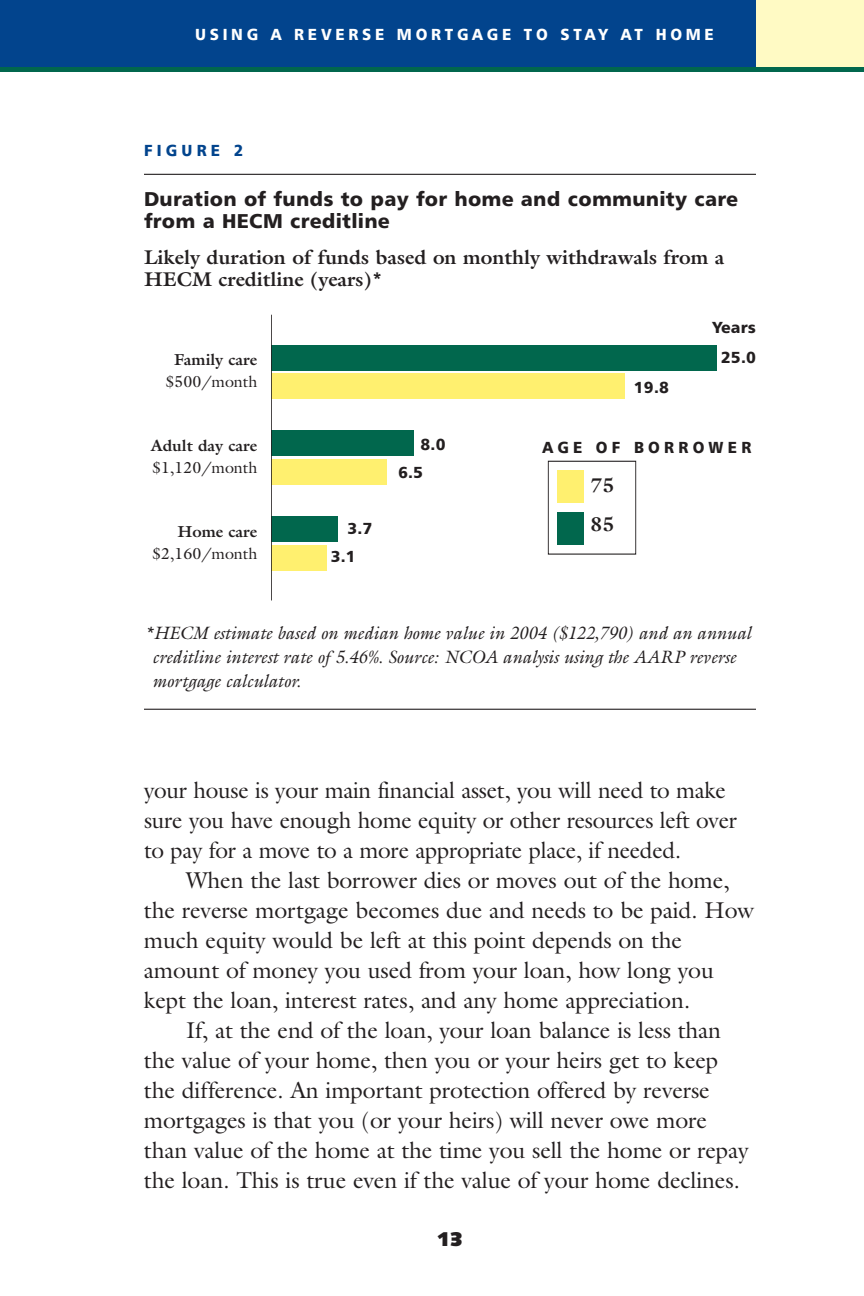
<style>
.page{position:relative;width:864px;height:1296px;background:#fff}
.page>*{position:absolute;margin:0;border:0;box-sizing:border-box;transform-origin:0 0}
.t1{font:23px/30px "Galliard";letter-spacing:-.005em;color:#231f20}
.t2{font:700 20px/22px "Galliard";color:#231f20}
.t3{font:20px/22px "Humanist 777 BT Black B";letter-spacing:.01em;color:#231f20}
.t4{font:20px "Humanist 531 BT Ultra Black A";color:#231f20}
.t5{font:italic 18px/24px "Galliard";letter-spacing:-.005em;color:#231f20}
.t6{font:16px "Galliard";color:#231f20}
.t7{font:16px "Humanist 777 BT Black B";letter-spacing:.245em;color:#fff;scale:.95 1}
.t8{font:700 16px "Galliard";color:#231f20}
.t9{font:16px/28px "Humanist 777 BT Black B";letter-spacing:.275em;color:#231f20}
.t10{font:16px "Humanist 777 BT Black B";letter-spacing:.275em;color:#231f20;scale:.95 1}
.t11{font:16px "Humanist 777 BT Black B";letter-spacing:.275em;color:#02448d;scale:.95 1}
</style>
<div class="page">
<div style="left:756px;top:0;width:108px;height:72px;background:#fffac4"></div>
<div style="left:0;top:0;width:756px;height:72px;background:#02448d"></div>
<div style="left:0;top:67px;width:864px;height:5px;background:#01674d"></div>
<div style="left:271px;top:545px;width:56px;height:25px;background:#fff06f"></div>
<div style="left:271px;top:516px;width:66px;height:26px;background:#01674d"></div>
<div style="left:271px;top:459px;width:116px;height:26px;background:#fff06f"></div>
<div style="left:271px;top:430px;width:143px;height:26px;background:#01674d"></div>
<div style="left:271px;top:373px;width:354px;height:26px;background:#fff06f"></div>
<div style="left:271px;top:345px;width:446px;height:25px;background:#01674d"></div>
<hr style="left:271px;top:315px;width:1px;height:285px;background:#231f20">
<div style="left:548px;top:461px;width:88px;height:93px;border:1px solid #231f20"></div>
<div style="left:558px;top:471px;width:26px;height:32px;background:#fff06f"></div>
<div style="left:558px;top:512px;width:26px;height:32px;background:#01674d"></div>
<hr style="left:144px;top:174px;width:612px;height:1px;background:#231f20">
<hr style="left:144px;top:709px;width:612px;height:1px;background:#231f20">
<p class="t7" style="left:195px;top:28px;width:548px">USING A REVERSE MORTGAGE TO STAY AT HOME</p>
<p class="t11" style="left:144px;top:144px;width:106px">FIGURE 2</p>
<p class="t3" style="left:144px;top:190px;width:596px">Duration of funds to pay for home and community care from a HECM creditline</p>
<p class="t2" style="left:144px;top:246px;width:582px">Likely duration of funds based on monthly withdrawals from a<br>HECM creditline (years)*</p>
<p class="t8" style="left:174px;top:350px;width:85px">Family care</p>
<p class="t6" style="left:166px;top:372px;width:93px">$500/month</p>
<p class="t8" style="left:151px;top:436px;width:108px">Adult day care</p>
<p class="t6" style="left:152px;top:458px;width:107px">$1,120/month</p>
<p class="t8" style="left:178px;top:522px;width:81px">Home care</p>
<p class="t6" style="left:152px;top:544px;width:107px">$2,160/month</p>
<p class="t9" style="left:331px;top:515px;width:43px;text-indent:17px">3.7<br>3.1</p>
<p class="t9" style="left:398px;top:431px;width:49px;text-indent:22px">8.0<br>6.5</p>
<p class="t9" style="left:634px;top:375px;width:37px">19.8</p>
<p class="t9" style="left:712px;top:314px;width:45px;line-height:30px;text-align:center">Years<br>25.0</p>
<p class="t10" style="left:542px;top:441px;width:221px">AGE OF BORROWER</p>
<p class="t2" style="left:590px;top:465px;width:25px;line-height:39.8px">75<br>85</p>
<p class="t5" style="left:152px;top:620px;width:601px;text-indent:-8px">*HECM estimate based on median home value in 2004 ($122,790) and an annual creditline interest rate of 5.46%. Source: NCOA analysis using the AARP reverse mortgage calculator.</p>
<p class="t1" style="left:144px;top:775px;width:595px">your house is your main financial asset, you will need to make sure you have enough home equity or other resources left over to pay for a move to a more appropriate place, if needed.</p>
<p class="t1" style="left:144px;top:865px;width:611px;text-indent:42px">When the last borrower dies or moves out of the home, the reverse mortgage becomes due and needs to be paid. How much equity would be left at this point depends on the amount of money you used from your loan, how long you kept the loan, interest rates, and any home appreciation.</p>
<p class="t1" style="left:144px;top:1015px;width:606px;text-indent:42px">If, at the end of the loan, your loan balance is less than the value of your home, then you or your heirs get to keep the difference. An important protection offered by reverse mortgages is that you (or your heirs) will never owe more than value of the home at the time you sell the home or repay the loan. This is true even if the value of your home declines.</p>
<p class="t4" style="left:437px;top:1232px;width:28px">13</p>
</div>
